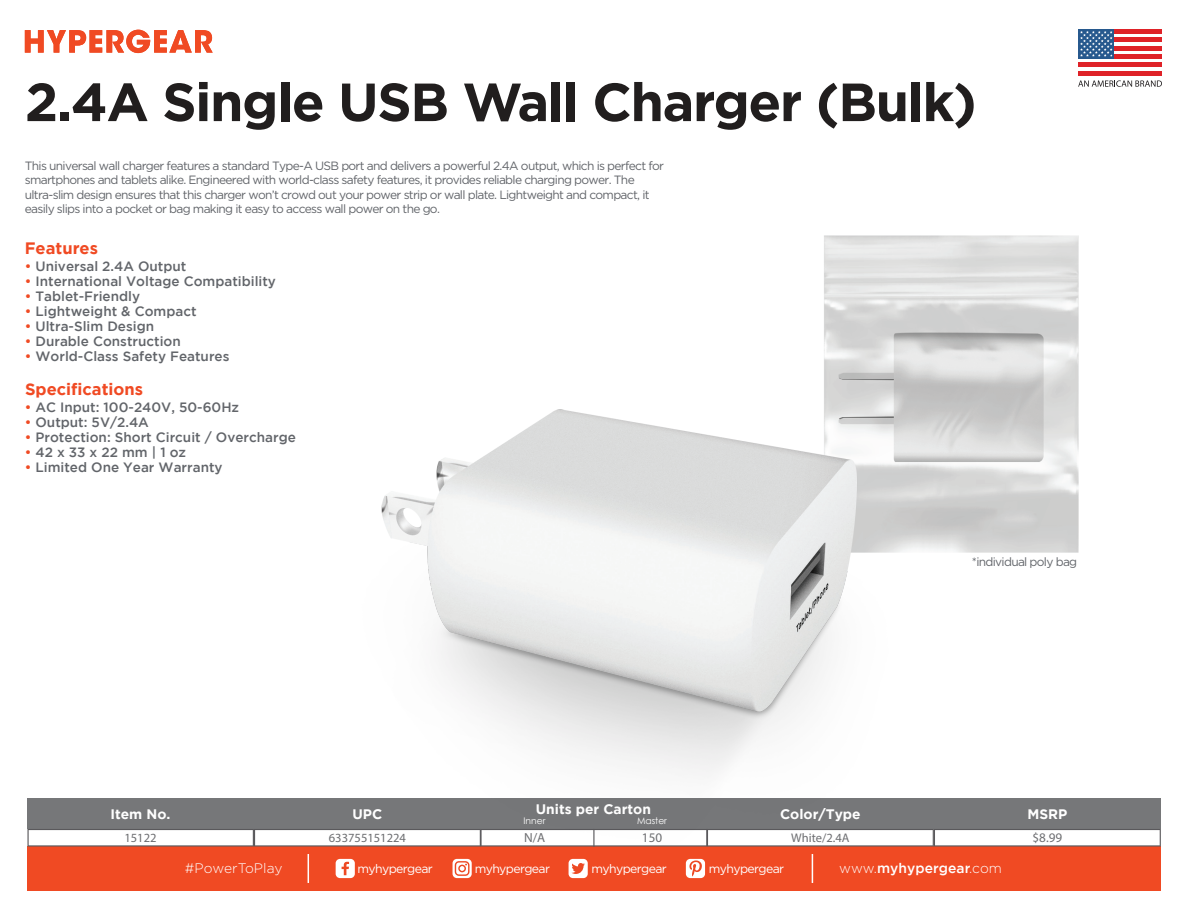
<style>
.page{position:relative;width:1188px;height:918px;background:#fff}
.page>*{position:absolute;margin:0;border:0;box-sizing:border-box;transform-origin:0 0}
.t1{font:700 53.55px "Gotham";letter-spacing:-.025em;color:#211e1e}
.t2{font:700 16.5px "Gotham";color:#f04a23}
.t3{font:700 13.8px "Gotham";color:#fff}
.t4{font:500 13.8px "Gotham";letter-spacing:.01em;color:#fff}
.t5{font:300 13.8px "Gotham";letter-spacing:.005em;color:#fff}
.t6{font:500 13.5px "Gotham";color:#62656a}
.t7{font:13.2px "Myriad Pro";color:#6d6e71}
.t8{font:12.6px "Myriad Pro";color:#6d6e71}
.t9{font:12.3px "Gotham";letter-spacing:-.05em;color:#fff}
.t10{font:12px/14.4px "Gotham";letter-spacing:-.06em;color:#62656a}
.t11{font:9.15px "Century Gothic";color:#fff}
.s1{color:#f04a23}
.s2{font-weight:300}
</style>
<div class="page">
<img style="left:824px;top:235px;width:255px;height:318px">
<div style="left:27px;top:847px;width:1134px;height:44px;background:#f04a23"></div>
<svg style="left:308px;top:854px;width:1px;height:29px"></svg>
<svg style="left:25px;top:30px;width:188px;height:23px"></svg>
<div style="left:27px;top:799px;width:1134px;height:30px;background:#767779"></div>
<svg style="left:27px;top:829px;width:1134px;height:18px"></svg>
<hr style="left:1081px;top:29px;width:81px;height:4px;background:#df2228">
<hr style="left:1081px;top:38px;width:81px;height:4px;background:#df2228">
<hr style="left:1081px;top:46px;width:81px;height:4px;background:#df2228">
<div style="left:1081px;top:54px;width:81px;height:5px;background:#df2228"></div>
<hr style="left:1078px;top:63px;width:84px;height:4px;background:#df2228">
<hr style="left:1078px;top:71px;width:84px;height:4px;background:#df2228">
<div style="left:1078px;top:29px;width:36px;height:30px;background:#27598e"></div>
<svg style="left:1080px;top:31px;width:32px;height:26px"></svg>
<svg style="left:1078px;top:80px;width:84px;height:7px"></svg>
<img style="left:309px;top:242px;width:643px;height:641px">
<h1 class="t1" style="left:25px;top:71px;width:953px">2.4A Single USB Wall Charger (Bulk)</h1>
<p class="t10" style="left:25px;top:158px;width:641px">This universal wall charger features a standard Type-A USB port and delivers a powerful 2.4A output, which is perfect for smartphones and tablets alike. Engineered with world-class safety features, it provides reliable charging power. The ultra-slim design ensures that this charger won’t crowd out your power strip or wall plate. Lightweight and compact, it easily slips into a pocket or bag making it easy to access wall power on the go.</p>
<h2 class="t2" style="left:25px;top:239px;width:75px">Features</h2>
<p class="t6" style="left:25px;top:258px;width:163px"><span class="s1">•</span> Universal 2.4A Output</p>
<p class="t6" style="left:25px;top:273px;width:253px"><span class="s1">•</span> International Voltage Compatibility</p>
<p class="t6" style="left:25px;top:288px;width:117px"><span class="s1">•</span> Tablet-Friendly</p>
<p class="t6" style="left:25px;top:303px;width:173px"><span class="s1">•</span> Lightweight &amp; Compact</p>
<p class="t6" style="left:25px;top:318px;width:131px"><span class="s1">•</span> Ultra-Slim Design</p>
<p class="t6" style="left:25px;top:333px;width:157px"><span class="s1">•</span> Durable Construction</p>
<p class="t6" style="left:25px;top:348px;width:206px"><span class="s1">•</span> World-Class Safety Features</p>
<h2 class="t2" style="left:25px;top:379px;width:120px">Specifications</h2>
<p class="t6" style="left:25px;top:400px;width:216px"><span class="s1">•</span> AC Input: 100-240V, 50-60Hz</p>
<p class="t6" style="left:25px;top:415px;width:126px"><span class="s1">•</span> Output: 5V/2.4A</p>
<p class="t6" style="left:25px;top:430px;width:273px"><span class="s1">•</span> Protection: Short Circuit / Overcharge</p>
<p class="t6" style="left:25px;top:445px;width:163px"><span class="s1">•</span> 42 x 33 x 22 mm | 1 oz</p>
<p class="t6" style="left:25px;top:460px;width:199px"><span class="s1">•</span> Limited One Year Warranty</p>
<p class="t3" style="left:110px;top:806px;width:62px">Item No.</p>
<p class="t3" style="left:353px;top:806px;width:31px">UPC</p>
<p class="t3" style="left:536px;top:801px;width:117px">Units per Carton</p>
<p class="t11" style="left:524px;top:815px;width:23px">Inner</p>
<p class="t11" style="left:637px;top:815px;width:32px">Master</p>
<p class="t10" style="left:972px;top:555px;width:107px">*individual poly bag</p>
<p class="t3" style="left:780px;top:806px;width:82px">Color/Type</p>
<p class="t3" style="left:1027px;top:806px;width:41px">MSRP</p>
<p class="t8" style="left:124px;top:830px;width:34px">15122</p>
<p class="t8" style="left:329px;top:830px;width:79px">633755151224</p>
<p class="t7" style="left:524px;top:830px;width:23px">N/A</p>
<p class="t7" style="left:642px;top:830px;width:22px">150</p>
<p class="t8" style="left:791px;top:830px;width:60px">White/2.4A</p>
<p class="t7" style="left:1033px;top:830px;width:31px">$8.99</p>
<p class="t5" style="left:185px;top:861px;width:99px">#PowerToPlay</p>
<p class="t9" style="left:357px;top:860px;width:77px">myhypergear</p>
<p class="t9" style="left:475px;top:860px;width:77px">myhypergear</p>
<p class="t9" style="left:591px;top:860px;width:77px">myhypergear</p>
<p class="t9" style="left:709px;top:860px;width:77px">myhypergear</p>
<p class="t4" style="left:839px;top:860px;width:164px"><span class="s2">www.</span>myhypergear<span class="s2">.com</span></p>
</div>
